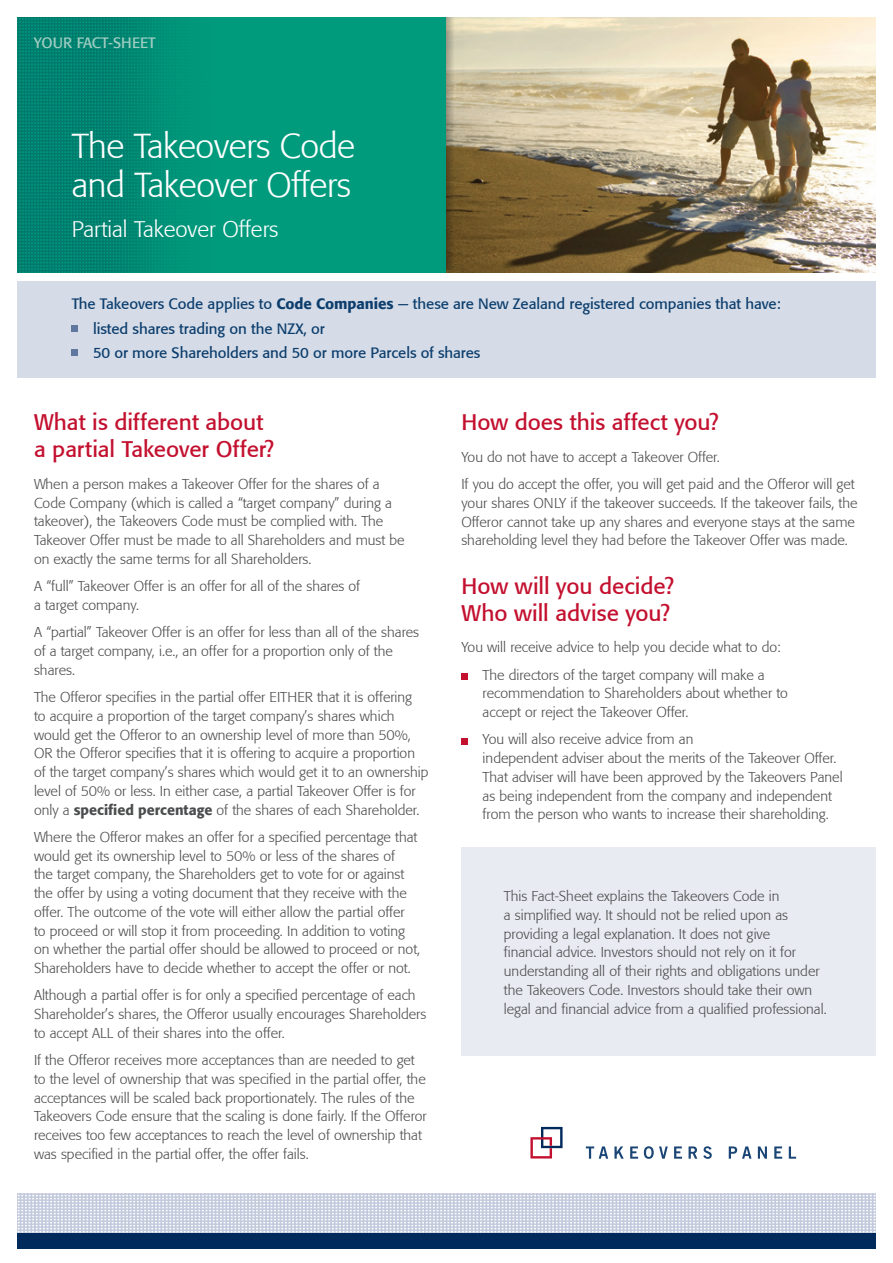
<style>
.page{position:relative;width:893px;height:1263px;background:#fff}
.page>*{position:absolute;margin:0;border:0;box-sizing:border-box;transform-origin:0 0}
.TO_Brochure_Title{font:300 34.5px/39px "Formata";letter-spacing:-.01em;color:#fff}
.TO_Heading_Red{font:22.5px/27px "Formata";color:#c3102f}
.TO_Brochure_title_de{font:300 22.5px "Formata";color:#fff}
.TO_Top_Text{font:15px "Formata";letter-spacing:-.005em;color:#0d3e6d}
.TO_YOUR_FACT_SHEET{font:15px "Formata";color:#a1cec2}
.TO_Body{font:300 14.25px/18.8px "Formata";color:#4b4c4d}
.TO_Body_Bullet{font:300 14.25px/18.8px "Formata";color:#4b4c4d}
.s1{font-weight:500}
</style>
<div class="page">
<img style="left:445px;top:17px;width:431px;height:255px">
<svg style="left:445px;top:17px;width:19px;height:253px"></svg>
<div style="left:17px;top:17px;width:428px;height:255px;background:#009b7d"></div>
<div style="left:17px;top:281px;width:859px;height:97px;background:#d5dce8"></div>
<svg style="left:17px;top:17px;width:206px;height:256px"></svg>
<svg style="left:18px;top:1193px;width:857px;height:40px"></svg>
<div style="left:17px;top:1233px;width:859px;height:15px;background:#00295c"></div>
<div style="left:461px;top:673px;width:7px;height:6px;background:#c3102f"></div>
<div style="left:461px;top:738px;width:7px;height:6px;background:#c3102f"></div>
<div style="left:72px;top:325px;width:6px;height:7px;background:#60779f"></div>
<svg style="left:72px;top:350px;width:6px;height:6px"></svg>
<div style="left:461px;top:847px;width:415px;height:209px;background:#e8ebf2"></div>
<svg style="left:530px;top:1127px;width:33px;height:31px"></svg>
<svg style="left:586px;top:1146px;width:210px;height:13px"></svg>
<p class="TO_YOUR_FACT_SHEET" style="left:34px;top:34px;width:123px">YOUR FACT-SHEET</p>
<p class="TO_Brochure_Title" style="left:72px;top:126px;width:285px">The Takeovers Code and Takeover Offers</p>
<p class="TO_Brochure_title_de" style="left:72px;top:215px;width:208px">Partial Takeover Offers</p>
<p class="TO_Top_Text" style="left:72px;top:295px;width:710px">The Takeovers Code applies to <span class="s1">Code Companies</span> — these are New Zealand registered companies that have:</p>
<p class="TO_Top_Text" style="left:93px;top:319px;width:233px">listed shares trading on the NZX, or</p>
<p class="TO_Top_Text" style="left:93px;top:344px;width:389px">50 or more Shareholders and 50 or more Parcels of shares</p>
<p class="TO_Heading_Red" style="left:34px;top:409px;width:242px">What is different about a partial Takeover Offer?</p>
<p class="TO_Body" style="left:34px;top:475px;width:372px">When a person makes a Takeover Offer for the shares of a Code Company (which is called a “target company” during a takeover), the Takeovers Code must be complied with. The Takeover Offer must be made to all Shareholders and must be on exactly the same terms for all Shareholders.</p>
<p class="TO_Body" style="left:34px;top:577px;width:328px">A “full” Takeover Offer is an offer for all of the shares of a target company.</p>
<p class="TO_Body" style="left:34px;top:623px;width:387px">A “partial” Takeover Offer is an offer for less than all of the shares of a target company, i.e., an offer for a proportion only of the shares.</p>
<p class="TO_Body" style="left:34px;top:688px;width:396px">The Offeror specifies in the partial offer EITHER that it is offering<br>to acquire a proportion of the target company’s shares which would get the Offeror to an ownership level of more than 50%, OR the Offeror specifies that it is offering to acquire a proportion of the target company’s shares which would get it to an ownership level of 50% or less. In either case, a partial Takeover Offer is for only a <span class="s1">specified percentage</span> of the shares of each Shareholder.</p>
<p class="TO_Body" style="left:34px;top:827px;width:388px">Where the Offeror makes an offer for a specified percentage that would get its ownership level to 50% or less of the shares of<br>the target company, the Shareholders get to vote for or against the offer by using a voting document that they receive with the offer. The outcome of the vote will either allow the partial offer<br>to proceed or will stop it from proceeding. In addition to voting on whether the partial offer should be allowed to proceed or not, Shareholders have to decide whether to accept the offer or not.</p>
<p class="TO_Body" style="left:34px;top:986px;width:394px">Although a partial offer is for only a specified percentage of each<br>Shareholder’s shares, the Offeror usually encourages Shareholders to accept ALL of their shares into the offer.</p>
<p class="TO_Body" style="left:34px;top:1051px;width:394px">If the Offeror receives more acceptances than are needed to get to the level of ownership that was specified in the partial offer, the acceptances will be scaled back proportionately. The rules of the Takeovers Code ensure that the scaling is done fairly. If the Offeror receives too few acceptances to reach the level of ownership that was specified in the partial offer, the offer fails.</p>
<p class="TO_Heading_Red" style="left:461px;top:409px;width:259px">How does this affect you?</p>
<p class="TO_Body" style="left:461px;top:448px;width:260px">You do not have to accept a Takeover Offer.</p>
<p class="TO_Body" style="left:461px;top:475px;width:398px">If you do accept the offer, you will get paid and the Offeror will get your shares ONLY if the takeover succeeds. If the takeover fails, the Offeror cannot take up any shares and everyone stays at the same shareholding level they had before the Takeover Offer was made.</p>
<p class="TO_Heading_Red" style="left:461px;top:572px;width:214px">How will you decide?<br>Who will advise you?</p>
<p class="TO_Body" style="left:461px;top:638px;width:321px">You will receive advice to help you decide what to do:</p>
<p class="TO_Body_Bullet" style="left:483px;top:665px;width:307px">The directors of the target company will make a recommendation to Shareholders about whether to accept or reject the Takeover Offer.</p>
<p class="TO_Body_Bullet" style="left:483px;top:730px;width:362px">You will also receive advice from an<br>independent adviser about the merits of the Takeover Offer.<br>That adviser will have been approved by the Takeovers Panel as being independent from the company and independent from the person who wants to increase their shareholding.</p>
<p class="TO_Body" style="left:504px;top:887px;width:324px">This Fact-Sheet explains the Takeovers Code in<br>a simplified way. It should not be relied upon as providing a legal explanation. It does not give<br>financial advice. Investors should not rely on it for understanding all of their rights and obligations under the Takeovers Code. Investors should take their own legal and financial advice from a qualified professional.</p>
</div>
